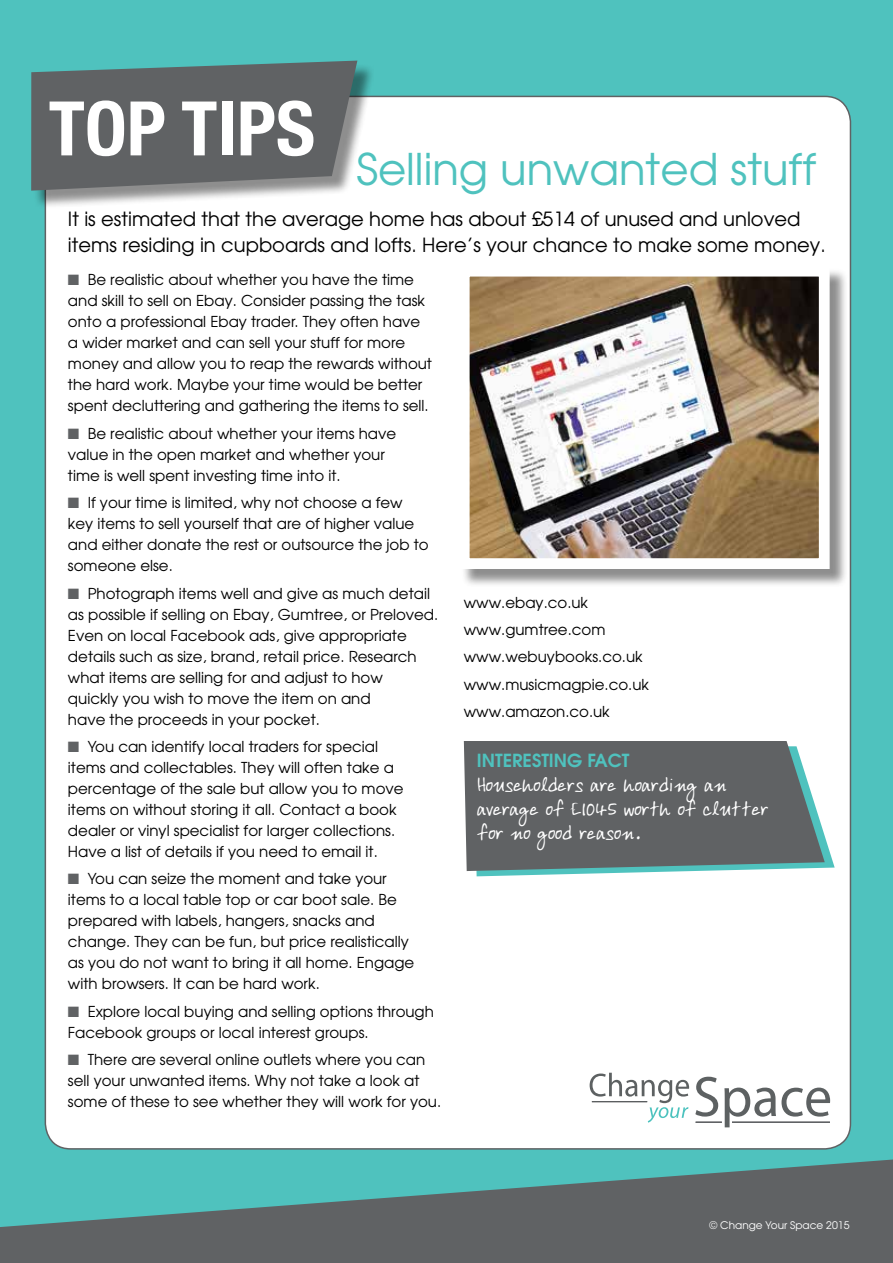
<style>
.page{position:relative;width:893px;height:1263px;background:#fff}
.page>*{position:absolute;margin:0;border:0;box-sizing:border-box;transform-origin:0 0}
.t1{font:43.5px "Avant Garde";color:#4fc2be}
.t2{font:19.5px/25.5px "Avant Garde";color:#000}
.t3{font:19.5px/24px "Ardleys Hand";color:#fff}
.t4{font:600 18px "Avant Garde";color:#4fc2be}
.t5{font:15px/21px "Avant Garde";color:#000}
.t6{font:10.5px "Avant Garde";color:#fff}
.s1{color:#606264}
</style>
<div class="page">
<div style="left:0;top:0;width:893px;height:1246px;background:#4fc2be"></div>
<div style="left:45px;top:96px;width:805px;height:1053px;background:#fff;border-radius:26px"></div>
<svg style="left:0;top:1159px;width:893px;height:104px;fill:#606264"></svg>
<div style="left:33px;top:63px;width:342px;height:146px;background:#000;opacity:.45"></div>
<svg style="left:31px;top:61px;width:326px;height:130px;background:#656c6d"></svg>
<div style="left:461px;top:268px;width:387px;height:320px;background:#000;opacity:.45"></div>
<img style="left:471px;top:278px;width:347px;height:279px">
<div style="left:459px;top:266px;width:371px;height:303px;border:11px solid #fff"></div>
<svg style="left:476px;top:837px;width:359px;height:39px"></svg>
<svg style="left:464px;top:741px;width:361px;height:130px;background:#656c6e"></svg>
<svg style="left:590px;top:1073px;width:99px;height:49px"></svg>
<hr style="left:592px;top:1101px;width:55px;height:1px;background:#5d6162">
<svg style="left:695px;top:1077px;width:135px;height:50px"></svg>
<hr style="left:732px;top:1122px;width:98px;height:1px;background:#5d6162">
<h1 class="t1" style="left:49px;top:142px;width:769px"><sup>TOP</sup> <sup>TIPS</sup> Selling unwanted stuff</h1>
<h2 class="t2" style="left:68px;top:206px;width:759px">It is estimated that the average home has about £514 of unused and unloved items residing in cupboards and lofts. Here’s your chance to make some money.</h2>
<p class="t5" style="left:68px;top:269px;width:366px"><span class="s1">■</span> Be realistic about whether you have the time and skill to sell on Ebay. Consider passing the task onto a professional Ebay trader. They often have a wider market and can sell your stuff for more money and allow you to reap the rewards without the hard work. Maybe your time would be better spent decluttering and gathering the items to sell.</p>
<p class="t5" style="left:68px;top:423px;width:330px"><span class="s1">■</span> Be realistic about whether your items have value in the open market and whether your time is well spent investing time into it.</p>
<p class="t5" style="left:68px;top:492px;width:362px"><span class="s1">■</span> If your time is limited, why not choose a few key items to sell yourself that are of higher value and either donate the rest or outsource the job to someone else.</p>
<p class="t5" style="left:68px;top:582px;width:372px"><span class="s1">■</span> Photograph items well and give as much detail as possible if selling on Ebay, Gumtree, or Preloved.<br>Even on local Facebook ads, give appropriate details such as size, brand, retail price. Research what items are selling for and adjust to how<br>quickly you wish to move the item on and<br>have the proceeds in your pocket.</p>
<p class="t5" style="left:68px;top:736px;width:337px"><span class="s1">■</span> You can identify local traders for special items and collectables. They will often take a percentage of the sale but allow you to move items on without storing it all. Contact a book dealer or vinyl specialist for larger collections.<br>Have a list of details if you need to email it.</p>
<p class="t5" style="left:68px;top:868px;width:348px"><span class="s1">■</span> You can seize the moment and take your items to a local table top or car boot sale. Be prepared with labels, hangers, snacks and change. They can be fun, but price realistically as you do not want to bring it all home. Engage with browsers. It can be hard work.</p>
<p class="t5" style="left:68px;top:1000px;width:367px"><span class="s1">■</span> Explore local buying and selling options through<br>Facebook groups or local interest groups.</p>
<p class="t5" style="left:68px;top:1049px;width:375px"><span class="s1">■</span> There are several online outlets where you can sell your unwanted items. Why not take a look at some of these to see whether they will work for you.</p>
<p class="t5" style="left:464px;top:588px;width:187px;line-height:27.3px">www.ebay.co.uk www.gumtree.com www.webuybooks.co.uk www.musicmagpie.co.uk www.amazon.co.uk</p>
<p class="t4" style="left:477px;top:749px;width:154px">INTERESTING FACT</p>
<h2 class="t3" style="left:477px;top:772px;width:293px">Householders are hoarding an average of £1045 worth of clutter for no good reason.</h2>
<p class="t6" style="left:709px;top:1218px;width:142px">© Change Your Space 2015</p>
</div>
